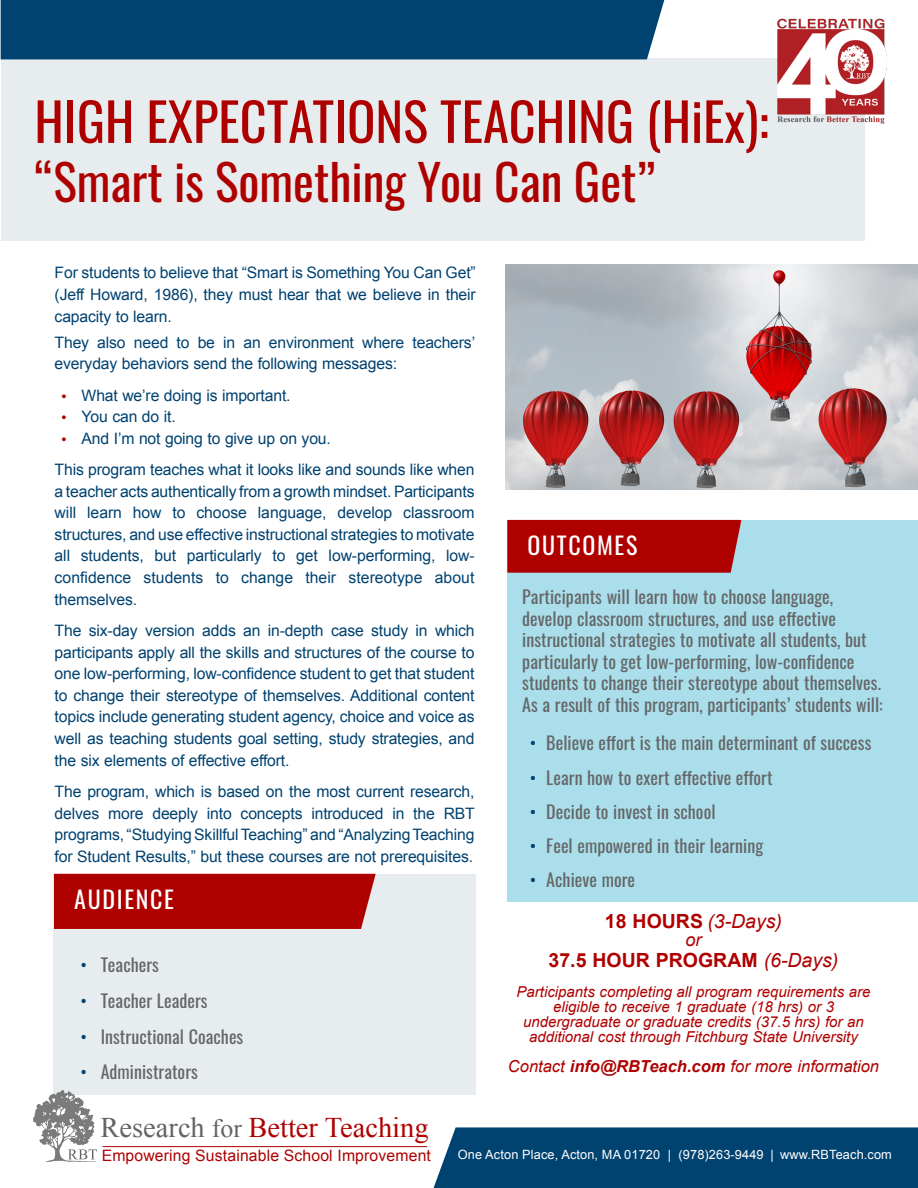
<style>
.page{position:relative;width:918px;height:1188px;background:#fff}
.page>*{position:absolute;margin:0;border:0;box-sizing:border-box;transform-origin:0 0}
.t1{font:52.5px "Oswald";color:#af0000}
.t2{font:49.5px "Oswald";color:#af0000}
.t3{font:28.5px "Times New Roman";color:#af0000}
.Body_Medium{font:24px "Oswald";letter-spacing:.07em;color:#fff}
.Body_Small{font:700 19.5px "Arial";color:#af0000}
.Body_Small-2{font:italic 19.5px "Arial";color:#af0000}
.Sidebar_bullets_Medi{font:18px/21.6px "Oswald";letter-spacing:.005em;color:#656667}
.Body_Small-3{font:italic 18px "Arial";color:#af0000}
.Body_Small-4{font:italic 16.5px "Arial";color:#af0000}
.Body_Medium-2{font:15.75px/21.6px "Arial";letter-spacing:-.01em;color:#004270;text-align:justify}
.t4{font:15.75px "Arial";letter-spacing:.01em;color:#af0000}
.Body_Small-5{font:italic 15px/15px "Arial";color:#af0000;text-align:center}
.t5{font:12.75px "Arial";letter-spacing:.01em;color:#fff}
.s1{font-family:"Myriad Pro";font-size:18px;color:#af0000}
.s2{color:#004270}
.s3{font-weight:700;font-style:normal}
.s4{font-weight:400;font-style:italic}
.s5{font-weight:700}
.s6{color:#646464}
.s7{font-size:25.8px;color:#646464}
</style>
<div class="page">
<div style="left:1px;top:59px;width:864px;height:182px;background:#e7ecee"></div>
<div style="left:53px;top:874px;width:423px;height:221px;background:#e7ecee"></div>
<div style="left:507px;top:520px;width:411px;height:382px;background:#aadeeb"></div>
<div style="left:507px;top:520px;width:234px;height:53px;background:#af0000"></div>
<div style="left:54px;top:874px;width:322px;height:55px;background:#af0000"></div>
<div style="left:1px;top:0;width:663px;height:59px;background:#004270"></div>
<img style="left:506px;top:264px;width:412px;height:226px">
<img style="left:775px;top:18px;width:112px;height:106px">
<hr style="left:103px;top:1146px;width:324px;height:1px;background:#af0000">
<svg style="left:33px;top:1090px;width:64px;height:72px"></svg>
<div style="left:434px;top:1127px;width:484px;height:61px;background:#004270"></div>
<p class="t1" style="left:34px;top:75px;width:736px">HIGH EXPECTATIONS TEACHING (HiEx):</p>
<p class="t2" style="left:34px;top:138px;width:623px">“Smart is Something You Can Get”</p>
<p class="Body_Medium-2" style="left:55px;top:262px;width:423px">For students to believe that “Smart is Something You Can Get” (Jeff Howard, 1986), they must hear that we believe in their capacity to learn.</p>
<p class="Body_Medium-2" style="left:55px;top:331px;width:422px">They also need to be in an environment where teachers’ everyday behaviors send the following messages:</p>
<p class="Body_Medium-2" style="left:61px;top:384px;width:231px"><span class="s1">•</span> What we’re doing is important.</p>
<p class="Body_Medium-2" style="left:61px;top:406px;width:116px"><span class="s1">•</span> You can do it.</p>
<p class="Body_Medium-2" style="left:61px;top:428px;width:271px"><span class="s1">•</span> And I’m not going to give up on you.</p>
<p class="Body_Medium-2" style="left:55px;top:459px;width:422px">This program teaches what it looks like and sounds like when a teacher acts authentically from a growth mindset. Participants will learn how to choose language, develop classroom structures, and use effective instructional strategies to motivate all students, but particularly to get low-performing, low&shy;confidence students to change their stereotype about themselves.</p>
<p class="Body_Medium-2" style="left:55px;top:620px;width:421px">The six-day version adds an in-depth case study in which participants apply all the skills and structures of the course to one low-performing, low-confidence student to get that student to change their stereotype of themselves. Additional content topics include generating student agency, choice and voice as well as teaching students goal setting, study strategies, and the six elements of effective effort.</p>
<p class="Body_Medium-2" style="left:55px;top:781px;width:422px">The program, which is based on the most current research, delves more deeply into concepts introduced in the RBT programs, “Studying Skillful Teaching” and “Analyzing Teaching for Student Results,” but these courses are not prerequisites.</p>
<p class="Body_Medium" style="left:74px;top:878px;width:101px">AUDIENCE</p>
<p class="Sidebar_bullets_Medi" style="left:80px;top:952px;width:80px"><span class="s2">•</span> Teachers</p>
<p class="Sidebar_bullets_Medi" style="left:80px;top:988px;width:129px"><span class="s2">•</span> Teacher Leaders</p>
<p class="Sidebar_bullets_Medi" style="left:80px;top:1024px;width:164px"><span class="s2">•</span> Instructional Coaches</p>
<p class="Sidebar_bullets_Medi" style="left:80px;top:1060px;width:119px"><span class="s2">•</span> Administrators</p>
<p class="Body_Medium" style="left:528px;top:524px;width:111px">OUTCOMES</p>
<p class="Sidebar_bullets_Medi" style="left:522px;top:584px;width:362px">Participants will learn how to choose language, develop classroom structures, and use effective instructional strategies to motivate all students, but particularly to get low-performing, low-confidence students to change their stereotype about themselves.<br>As a result of this program, participants’ students will:</p>
<p class="Sidebar_bullets_Medi" style="left:530px;top:730px;width:343px"><span class="s2">•</span> Believe effort is the main determinant of success</p>
<p class="Sidebar_bullets_Medi" style="left:530px;top:765px;width:244px"><span class="s2">•</span> Learn how to exert effective effort</p>
<p class="Sidebar_bullets_Medi" style="left:530px;top:799px;width:187px"><span class="s2">•</span> Decide to invest in school</p>
<p class="Sidebar_bullets_Medi" style="left:530px;top:833px;width:235px"><span class="s2">•</span> Feel empowered in their learning</p>
<p class="Sidebar_bullets_Medi" style="left:530px;top:867px;width:107px"><span class="s2">•</span> Achieve more</p>
<p class="Body_Small-2" style="left:605px;top:909px;width:179px"><span class="s3">18 HOURS</span> (3-Days)</p>
<p class="Body_Small-3" style="left:686px;top:928px;width:18px">or</p>
<p class="Body_Small" style="left:549px;top:947px;width:291px">37.5 HOUR PROGRAM <span class="s4">(6-Days)</span></p>
<p class="Body_Small-5" style="left:517px;top:985px;width:355px">Participants completing all program requirements are eligible to receive 1 graduate (18 hrs) or 3 undergraduate or graduate credits (37.5 hrs) for an additional cost through Fitchburg State University</p>
<p class="Body_Small-4" style="left:508px;top:1056px;width:373px">Contact <span class="s5">info@RBTeach.com</span> for more information</p>
<p class="t3" style="left:101px;top:1109px;width:330px"><span class="s6">Research</span> <span class="s7">for</span> Better Teaching</p>
<p class="t4" style="left:102px;top:1145px;width:331px">Empowering Sustainable School Improvement</p>
<p class="t5" style="left:458px;top:1146px;width:436px">One Acton Place, Acton, MA 01720 | (978)263-9449 | www.RBTeach.com</p>
</div>
